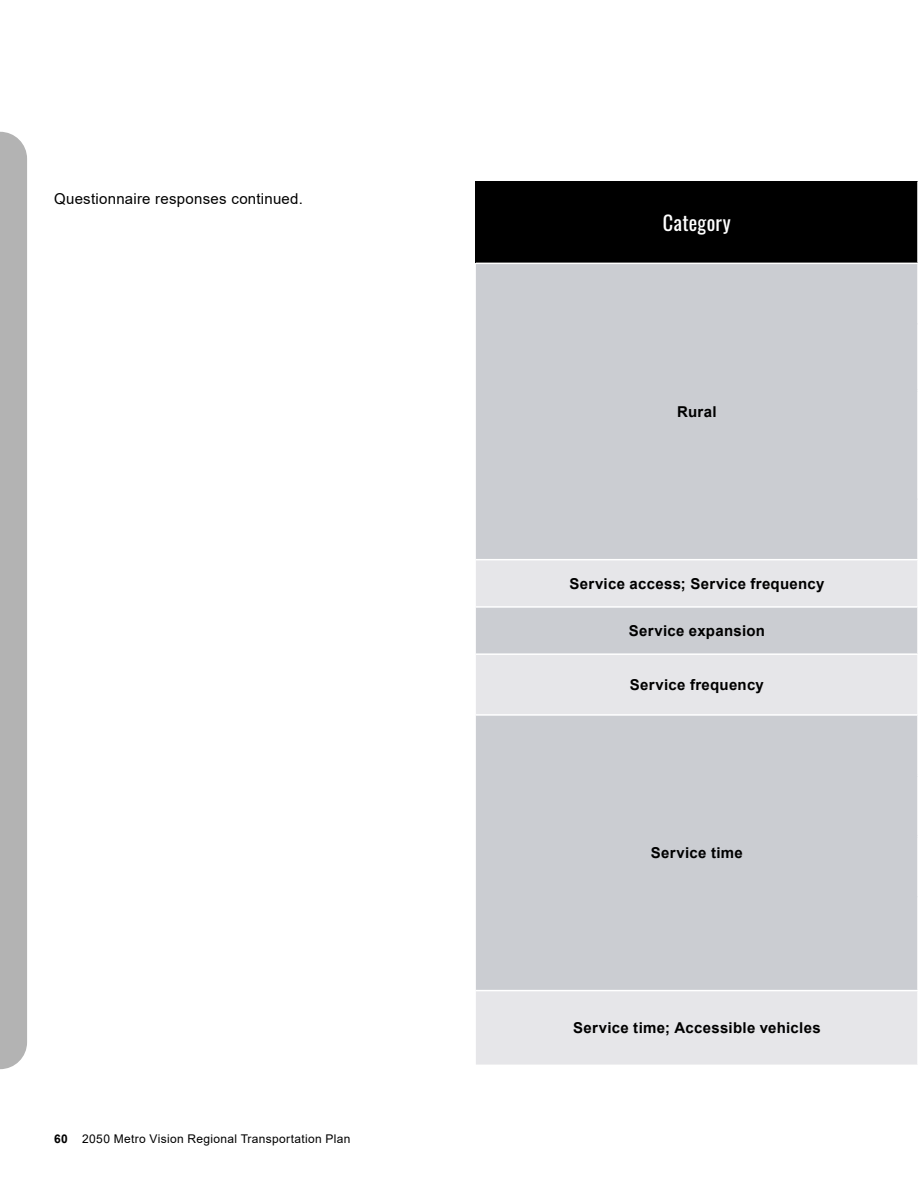
<style>
.page{position:relative;width:918px;height:1188px;background:#fff}
.page>*{position:absolute;margin:0;border:0;box-sizing:border-box;transform-origin:0 0}
.t1{font:20.25px "Oswald";letter-spacing:.01em;color:#fff}
.t2{font:700 15px "Arial";letter-spacing:.02em;color:#000}
.t3{font:15px "Arial";letter-spacing:.02em;color:#000}
.t4{font:12px "Arial";letter-spacing:.03em;color:#000101}
.s1{font-weight:700}
</style>
<div class="page">
<div style="left:0;top:132px;width:27px;height:937px;background:#b3b3b3"></div>
<div style="left:476px;top:181px;width:442px;height:82px;background:#000"></div>
<div style="left:476px;top:264px;width:441px;height:295px;background:#cbcdd2"></div>
<svg style="left:476px;top:560px;width:441px;height:505px;background:#d4d6da"></svg>
<hr style="left:917px;top:181px;width:1px;height:82px;background:#fff">
<hr style="left:476px;top:606px;width:442px;height:2px;background:#fff">
<hr style="left:476px;top:653px;width:442px;height:2px;background:#fff">
<hr style="left:476px;top:714px;width:442px;height:2px;background:#fff">
<hr style="left:476px;top:990px;width:442px;height:1px;background:#fff">
<p class="t3" style="left:54px;top:188px;width:250px">Questionnaire responses continued.</p>
<p class="t4" style="left:54px;top:1130px;width:298px"><span class="s1">60</span> 2050 Metro Vision Regional Transportation Plan</p>
<h1 class="t1" style="left:663px;top:205px;width:69px">Category</h1>
<p class="t2" style="left:677px;top:401px;width:41px">Rural</p>
<p class="t2" style="left:569px;top:573px;width:257px">Service access; Service frequency</p>
<p class="t2" style="left:629px;top:620px;width:138px">Service expansion</p>
<p class="t2" style="left:630px;top:674px;width:136px">Service frequency</p>
<p class="t2" style="left:651px;top:842px;width:94px">Service time</p>
<p class="t2" style="left:573px;top:1017px;width:249px">Service time; Accessible vehicles</p>
</div>
